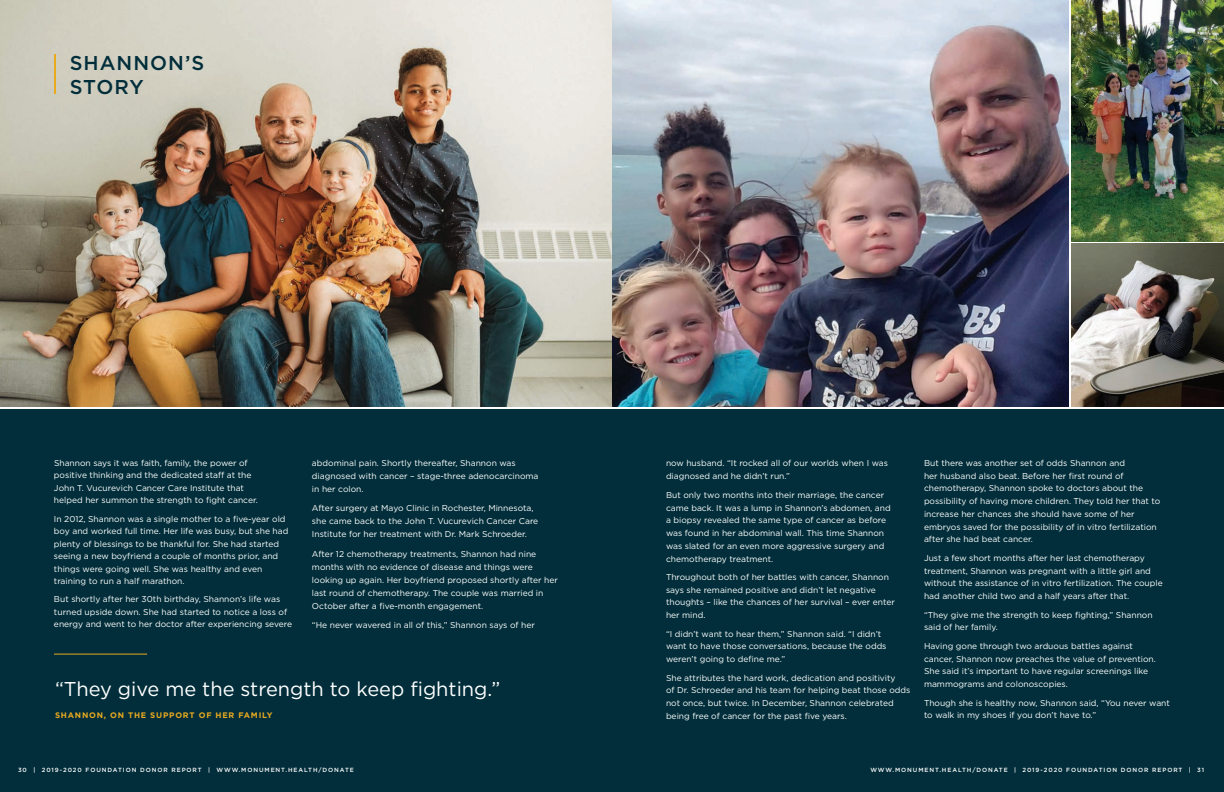
<style>
.page{position:relative;width:1224px;height:792px;background:#fff}
.page>*{position:absolute;margin:0;border:0;box-sizing:border-box;transform-origin:0 0}
.t1{font:20px "Gotham";color:#fff}
.t2{font:500 20px/24px "Gotham";letter-spacing:.05em;color:#012e3a}
.t3{font:8.5px/12.7px "Gotham";color:#fff}
.t4{font:700 8px "Gotham";letter-spacing:.1em;color:#eaaa20}
.t5{font:500 6px "Gotham";letter-spacing:.155em;color:#fff}
</style>
<div class="page">
<div style="left:612px;top:410px;width:612px;height:382px;background:#012e3a"></div>
<img style="left:1072px;top:0;width:152px;height:241px">
<img style="left:0;top:0;width:1069px;height:407px">
<img style="left:1072px;top:244px;width:152px;height:163px">
<div style="left:0;top:410px;width:612px;height:382px;background:#012e3a"></div>
<hr style="left:54px;top:54px;width:2px;height:40px;background:#eaaa20">
<hr style="left:54px;top:654px;width:93px;height:1px;background:#eaaa20">
<p class="t2" style="left:70px;top:51px;width:136px">SHANNON’S<br>STORY</p>
<p class="t3" style="left:54px;top:456px;width:205px">Shannon says it was faith, family, the power of positive thinking and the dedicated staff at the John T. Vucurevich Cancer Care Institute that helped her summon the strength to fight cancer.</p>
<p class="t3" style="left:54px;top:512px;width:236px">In 2012, Shannon was a single mother to a five-year old boy and worked full time. Her life was busy, but she had plenty of blessings to be thankful for. She had started seeing a new boyfriend a couple of months prior, and things were going well. She was healthy and even training to run a half marathon.</p>
<p class="t3" style="left:54px;top:593px;width:240px">But shortly after her 30th birthday, Shannon’s life was turned upside down. She had started to notice a loss of energy and went to her doctor after experiencing severe</p>
<p class="t3" style="left:312px;top:456px;width:228px;line-height:13px">abdominal pain. Shortly thereafter, Shannon was diagnosed with cancer – stage-three adenocarcinoma in her colon.</p>
<p class="t3" style="left:312px;top:502px;width:228px;line-height:13px">After surgery at Mayo Clinic in Rochester, Minnesota, she came back to the John T. Vucurevich Cancer Care<br>Institute for her treatment with Dr. Mark Schroeder.</p>
<p class="t3" style="left:312px;top:547px;width:248px;line-height:13px">After 12 chemotherapy treatments, Shannon had nine months with no evidence of disease and things were looking up again. Her boyfriend proposed shortly after her last round of chemotherapy. The couple was married in October after a five-month engagement.</p>
<p class="t3" style="left:312px;top:618px;width:224px">“He never wavered in all of this,” Shannon says of her</p>
<p class="t1" style="left:55px;top:676px;width:447px">“They give me the strength to keep fighting.”</p>
<p class="t4" style="left:55px;top:710px;width:219px">SHANNON, ON THE SUPPORT OF HER FAMILY</p>
<p class="t3" style="left:666px;top:456px;width:224px">now husband. “It rocked all of our worlds when I was diagnosed and he didn’t run.”</p>
<p class="t3" style="left:666px;top:488px;width:226px">But only two months into their marriage, the cancer came back. It was a lump in Shannon’s abdomen, and a biopsy revealed the same type of cancer as before was found in her abdominal wall. This time Shannon was slated for an even more aggressive surgery and chemotherapy treatment.</p>
<p class="t3" style="left:666px;top:570px;width:230px">Throughout both of her battles with cancer, Shannon says she remained positive and didn’t let negative thoughts – like the chances of her survival – ever enter her mind.</p>
<p class="t3" style="left:666px;top:627px;width:222px">“I didn’t want to hear them,” Shannon said. “I didn’t want to have those conversations, because the odds weren’t going to define me.”</p>
<p class="t3" style="left:666px;top:671px;width:246px">She attributes the hard work, dedication and positivity<br>of Dr. Schroeder and his team for helping beat those odds not once, but twice. In December, Shannon celebrated being free of cancer for the past five years.</p>
<p class="t3" style="left:924px;top:456px;width:238px">But there was another set of odds Shannon and<br>her husband also beat. Before her first round of chemotherapy, Shannon spoke to doctors about the possibility of having more children. They told her that to increase her chances she should have some of her embryos saved for the possibility of in vitro fertilization after she had beat cancer.</p>
<p class="t3" style="left:924px;top:551px;width:240px">Just a few short months after her last chemotherapy treatment, Shannon was pregnant with a little girl and without the assistance of in vitro fertilization. The couple had another child two and a half years after that.</p>
<p class="t3" style="left:924px;top:608px;width:230px">“They give me the strength to keep fighting,” Shannon said of her family.</p>
<p class="t3" style="left:924px;top:639px;width:233px">Having gone through two arduous battles against cancer, Shannon now preaches the value of prevention.<br>She said it’s important to have regular screenings like mammograms and colonoscopies.</p>
<p class="t3" style="left:924px;top:696px;width:247px">Though she is healthy now, Shannon said, “You never want to walk in my shoes if you don’t have to.”</p>
<p class="t5" style="left:18px;top:766px;width:337px">30 | 2019-2020 FOUNDATION DONOR REPORT | WWW.MONUMENT.HEALTH/DONATE</p>
<p class="t5" style="left:870px;top:766px;width:335px">WWW.MONUMENT.HEALTH/DONATE | 2019-2020 FOUNDATION DONOR REPORT | 31</p>
</div>
